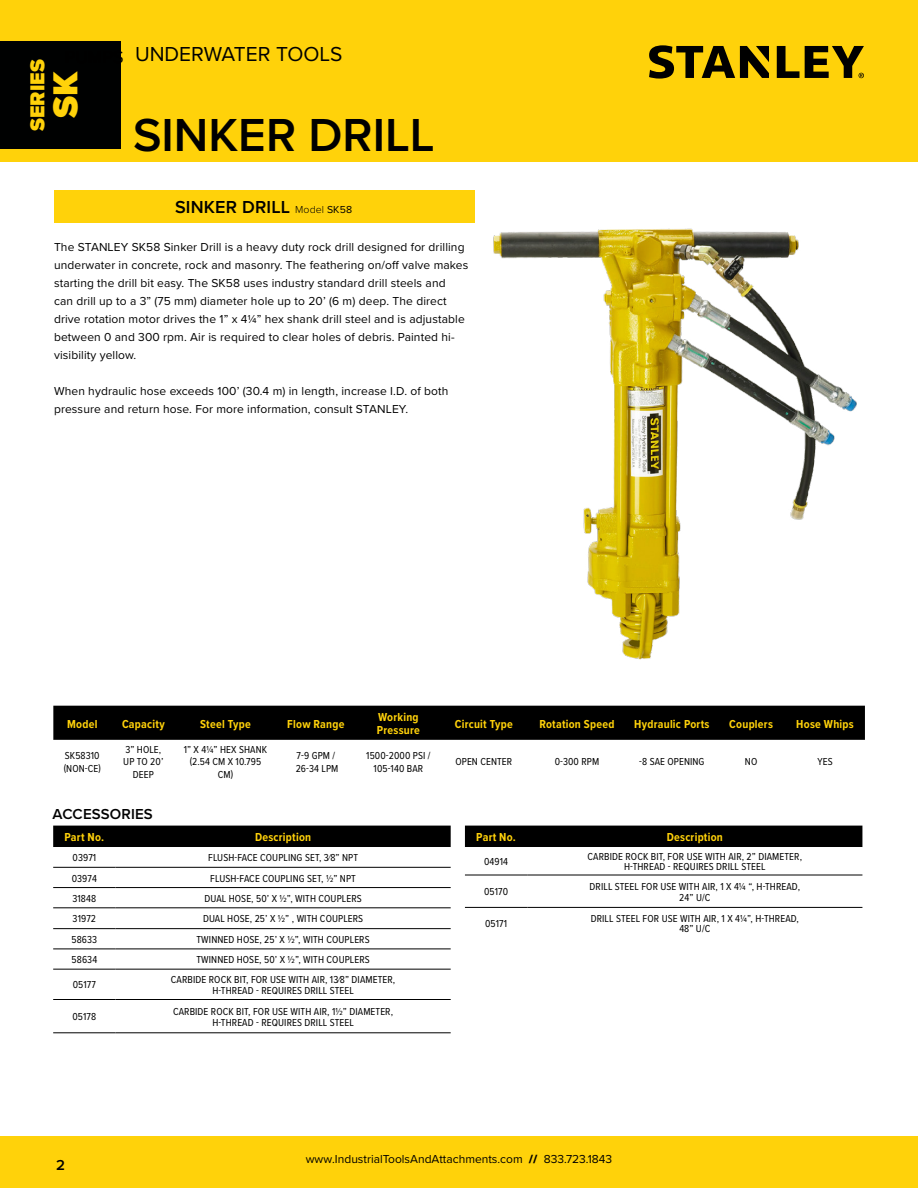
<style>
.page{position:relative;width:918px;height:1188px;background:#fff}
.page>*{position:absolute;margin:0;border:0;box-sizing:border-box;transform-origin:0 0}
.t1{font:600 48px "Proxima Nova";color:#000}
.t2{font:900 36px "Proxima Nova";color:#ffd20a}
.t3{font:21px "Proxima Nova";color:#000101}
.t4{font:900 21px "Proxima Nova";letter-spacing:.005em;color:#ffd20a}
.t5{font:600 18px "Proxima Nova";letter-spacing:.01em;color:#000}
.t6{font:600 15px "Proxima Nova";letter-spacing:.01em;color:#000}
.t7{font:12px/18px "Proxima Nova";letter-spacing:.01em;color:#000}
.t8{font:700 12px/12.8px "Proxima Nova Cond";letter-spacing:.02em;color:#ffd20a}
.t9{font:10.5px/12.6px "Proxima Nova Cond";letter-spacing:.01em;color:#000;text-align:center}
.t10{font:10.5px/12.6px "Proxima Nova Cond";letter-spacing:.01em;color:#000101}
.s1{font-weight:300;font-size:10.5px}
.s2{font-weight:400;font-size:10.5px}
.s3{font-weight:900}
</style>
<div class="page">
<div style="left:0;top:1136px;width:918px;height:52px;background:#ffd20a"></div>
<div style="left:0;top:0;width:918px;height:162px;background:#ffd20a"></div>
<div style="left:0;top:42px;width:122px;height:107px;background:#000101"></div>
<svg style="left:649px;top:45px;width:215px;height:34px"></svg>
<img style="left:493px;top:228px;width:364px;height:432px">
<div style="left:53px;top:826px;width:398px;height:21px;background:#000"></div>
<svg style="left:53px;top:866px;width:398px;height:1px"></svg>
<svg style="left:53px;top:888px;width:398px;height:81px"></svg>
<hr style="left:53px;top:867px;width:63px;height:1px;background:#000">
<hr style="left:116px;top:867px;width:335px;height:1px;background:#000">
<hr style="left:53px;top:887px;width:63px;height:1px;background:#000">
<hr style="left:116px;top:887px;width:335px;height:1px;background:#000">
<hr style="left:53px;top:907px;width:63px;height:1px;background:#000">
<hr style="left:116px;top:907px;width:335px;height:1px;background:#000">
<hr style="left:53px;top:928px;width:63px;height:1px;background:#000">
<hr style="left:116px;top:928px;width:335px;height:1px;background:#000">
<hr style="left:53px;top:949px;width:63px;height:1px;background:#000">
<hr style="left:116px;top:949px;width:335px;height:1px;background:#000">
<hr style="left:53px;top:969px;width:63px;height:1px;background:#000">
<hr style="left:116px;top:969px;width:335px;height:1px;background:#000">
<hr style="left:53px;top:999px;width:63px;height:1px;background:#000">
<hr style="left:116px;top:999px;width:335px;height:1px;background:#000">
<hr style="left:53px;top:1032px;width:63px;height:1px;background:#000">
<hr style="left:116px;top:1032px;width:335px;height:1px;background:#000">
<svg style="left:465px;top:826px;width:397px;height:81px"></svg>
<hr style="left:465px;top:875px;width:62px;height:1px;background:#000">
<hr style="left:527px;top:875px;width:335px;height:1px;background:#000">
<hr style="left:465px;top:907px;width:62px;height:1px;background:#000">
<hr style="left:527px;top:907px;width:335px;height:1px;background:#000">
<div style="left:53px;top:706px;width:812px;height:34px;background:#000"></div>
<div style="left:54px;top:191px;width:421px;height:32px;background:#ffd20a"></div>
<h3 class="t4" style="left:22px;top:131px;width:74px;rotate:-90deg">SERIES</h3>
<h2 class="t2" style="left:39px;top:118px;width:48px;rotate:-90deg">SK</h2>
<h3 class="t3" style="left:135px;top:38px;width:209px">UNDERWATER TOOLS</h3>
<h1 class="t1" style="left:133px;top:99px;width:303px">SINKER DRILL</h1>
<h3 class="t5" style="left:175px;top:194px;width:179px">SINKER DRILL <span class="s1">Model</span> <span class="s2">SK58</span></h3>
<p class="t7" style="left:54px;top:237px;width:416px">The STANLEY SK58 Sinker Drill is a heavy duty rock drill designed for drilling underwater in concrete, rock and masonry. The feathering on/off valve makes starting the drill bit easy. The SK58 uses industry standard drill steels and<br>can drill up to a 3” (75 mm) diameter hole up to 20’ (6 m) deep. The direct drive rotation motor drives the 1” x 4¼” hex shank drill steel and is adjustable between 0 and 300 rpm. Air is required to clear holes of debris. Painted hi&shy;visibility yellow.</p>
<p class="t7" style="left:54px;top:381px;width:396px">When hydraulic hose exceeds 100’ (30.4 m) in length, increase I.D. of both pressure and return hose. For more information, consult STANLEY.</p>
<p class="t8" style="left:67px;top:717px;width:32px">Model</p>
<p class="t8" style="left:122px;top:717px;width:44px">Capacity</p>
<p class="t8" style="left:200px;top:717px;width:52px">Steel Type</p>
<p class="t8" style="left:287px;top:717px;width:59px">Flow Range</p>
<p class="t8" style="left:377px;top:711px;width:45px">Working<br>Pressure</p>
<p class="t8" style="left:455px;top:717px;width:60px">Circuit Type</p>
<p class="t8" style="left:539px;top:717px;width:77px">Rotation Speed</p>
<p class="t8" style="left:634px;top:717px;width:77px">Hydraulic Ports</p>
<p class="t8" style="left:729px;top:717px;width:45px">Couplers</p>
<p class="t8" style="left:796px;top:717px;width:59px">Hose Whips</p>
<p class="t10" style="left:64px;top:749px;width:39px">SK58310 (NON-CE)</p>
<p class="t9" style="left:123px;top:742px;width:42px">3” HOLE,<br>UP TO 20’<br>DEEP</p>
<p class="t9" style="left:184px;top:742px;width:85px">1” X 41/4” HEX SHANK (2.54 CM X 10.795<br>CM)</p>
<p class="t9" style="left:296px;top:749px;width:44px;text-align:left">7-9 GPM /<br>26-34 LPM</p>
<p class="t9" style="left:366px;top:749px;width:66px">1500-2000 PSI /<br>105-140 BAR</p>
<p class="t9" style="left:455px;top:755px;width:58px">OPEN CENTER</p>
<p class="t9" style="left:555px;top:755px;width:46px">0-300 RPM</p>
<p class="t9" style="left:639px;top:755px;width:67px">-8 SAE OPENING</p>
<p class="t9" style="left:745px;top:755px;width:14px">NO</p>
<p class="t9" style="left:817px;top:755px;width:17px">YES</p>
<h3 class="t6" style="left:53px;top:803px;width:102px">ACCESSORIES</h3>
<p class="t8" style="left:64px;top:830px;width:41px">Part No.</p>
<p class="t8" style="left:255px;top:830px;width:58px">Description</p>
<p class="t9" style="left:73px;top:851px;width:25px">03971</p>
<p class="t9" style="left:208px;top:851px;width:151px">FLUSH-FACE COUPLING SET, 3⁄8” NPT</p>
<p class="t9" style="left:72px;top:871px;width:27px">03974</p>
<p class="t9" style="left:210px;top:871px;width:147px">FLUSH-FACE COUPLING SET, ½” NPT</p>
<p class="t9" style="left:72px;top:892px;width:25px">31848</p>
<p class="t9" style="left:204px;top:892px;width:159px">DUAL HOSE, 50’ X ½”, WITH COUPLERS</p>
<p class="t9" style="left:73px;top:912px;width:25px">31972</p>
<p class="t9" style="left:203px;top:912px;width:162px">DUAL HOSE, 25’ X ½” , WITH COUPLERS</p>
<p class="t9" style="left:71px;top:933px;width:27px">58633</p>
<p class="t9" style="left:197px;top:933px;width:175px">TWINNED HOSE, 25’ X ½”, WITH COUPLERS</p>
<p class="t9" style="left:72px;top:953px;width:27px">58634</p>
<p class="t9" style="left:196px;top:953px;width:175px">TWINNED HOSE, 50’ X ½”, WITH COUPLERS</p>
<p class="t9" style="left:73px;top:978px;width:25px">05177</p>
<p class="t9" style="left:171px;top:974px;width:226px;line-height:10.5px">CARBIDE ROCK BIT, FOR USE WITH AIR, 13⁄8” DIAMETER,<br>H-THREAD - REQUIRES DRILL STEEL</p>
<p class="t9" style="left:72px;top:1010px;width:25px">05178</p>
<p class="t9" style="left:173px;top:1006px;width:222px;line-height:10.5px">CARBIDE ROCK BIT, FOR USE WITH AIR, 1½” DIAMETER,<br>H-THREAD - REQUIRES DRILL STEEL</p>
<p class="t8" style="left:476px;top:830px;width:41px">Part No.</p>
<p class="t8" style="left:667px;top:830px;width:58px">Description</p>
<p class="t9" style="left:484px;top:855px;width:25px">04914</p>
<p class="t9" style="left:588px;top:851px;width:216px;line-height:10.5px">CARBIDE ROCK BIT, FOR USE WITH AIR, 2” DIAMETER,<br>H-THREAD - REQUIRES DRILL STEEL</p>
<p class="t9" style="left:484px;top:885px;width:26px">05170</p>
<p class="t9" style="left:590px;top:881px;width:212px;line-height:10.5px">DRILL STEEL FOR USE WITH AIR, 1 X 4¼ “, H-THREAD,<br>24” U/C</p>
<p class="t9" style="left:485px;top:917px;width:23px">05171</p>
<p class="t9" style="left:591px;top:912px;width:210px;line-height:10.5px">DRILL STEEL FOR USE WITH AIR, 1 X 4¼”, H-THREAD,<br>48” U/C</p>
<h3 class="t6" style="left:56px;top:1154px;width:10px">2</h3>
<p class="t7" style="left:306px;top:1150px;width:308px">www.IndustrialToolsAndAttachments.com <span class="s3">//</span> 833.723.1843</p>
</div>
